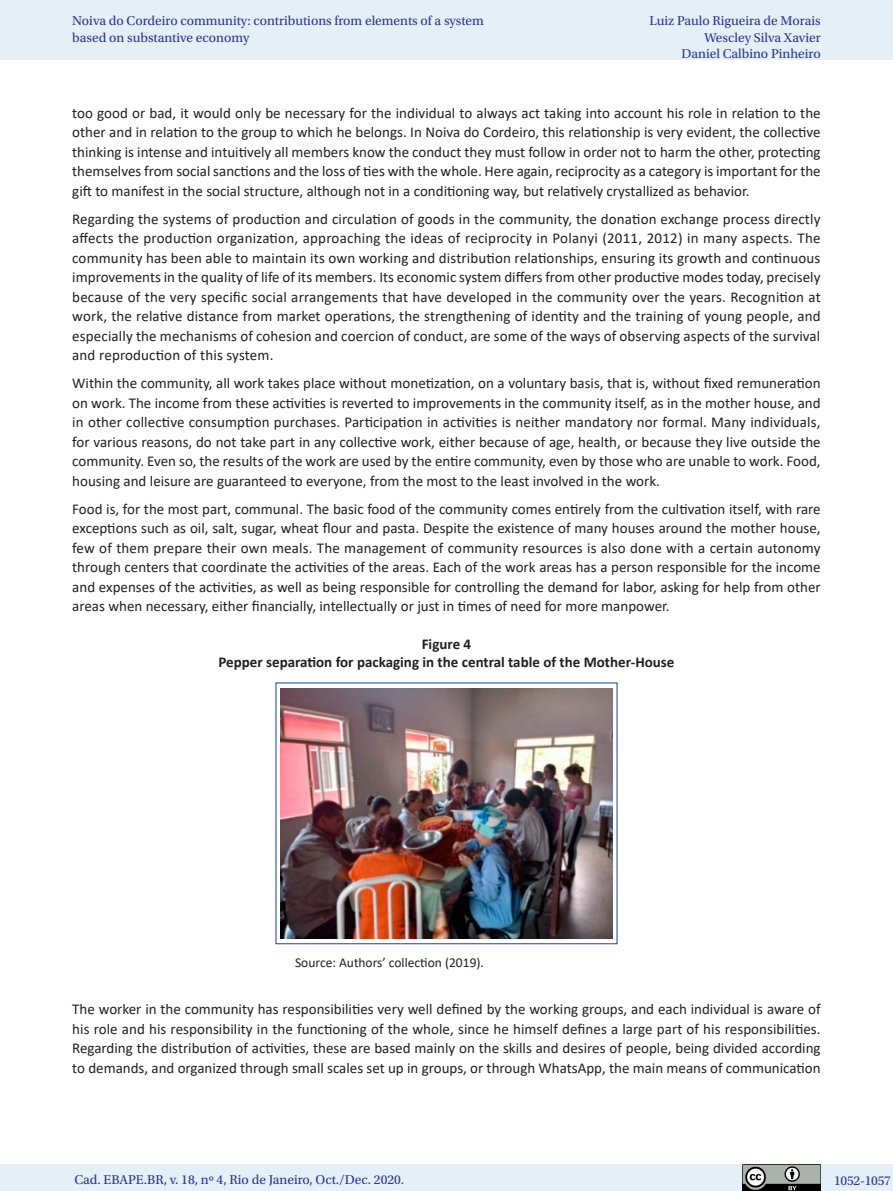
<style>
.page{position:relative;width:893px;height:1191px;background:#fff}
.page>*{position:absolute;margin:0;border:0;box-sizing:border-box;transform-origin:0 0}
._06_0_texto{font:15px/19.5px "Calibri";color:#231f20;text-align:justify}
._08_2_tabela_titulo{font:700 15px/18px "Calibri";color:#231f20;text-align:center}
.t1{font:13.5px/16.5px "Utopia Std";color:#2b3393}
._00__fonte_legenda_f{font:13.5px "Calibri";color:#231f20}
.t2{font:13.5px "Utopia Std";letter-spacing:-.02em;color:#2b3393}
</style>
<div class="page">
<div style="left:0;top:0;width:893px;height:60px;background:#e4eff8"></div>
<div style="left:0;top:1164px;width:893px;height:27px;background:#e4eff8"></div>
<img style="left:743px;top:1164px;width:78px;height:27px">
<img style="left:280px;top:688px;width:333px;height:250px">
<p class="t1" style="left:72px;top:13px;width:413px">Noiva do Cordeiro community: contributions from elements of a system based on substantive economy</p>
<p class="t1" style="left:649px;top:13px;width:173px;text-align:right">Luiz Paulo Rigueira de Morais<br>Wescley Silva Xavier<br>Daniel Calbino Pinheiro</p>
<p class="_06_0_texto" style="left:72px;top:102px;width:750px">too good or bad, it would only be necessary for the individual to always act taking into account his role in relation to the other and in relation to the group to which he belongs. In Noiva do Cordeiro, this relationship is very evident, the collective thinking is intense and intuitively all members know the conduct they must follow in order not to harm the other, protecting themselves from social sanctions and the loss of ties with the whole. Here again, reciprocity as a category is important for the gift to manifest in the social structure, although not in a conditioning way, but relatively crystallized as behavior.</p>
<p class="_06_0_texto" style="left:72px;top:208px;width:750px">Regarding the systems of production and circulation of goods in the community, the donation exchange process directly affects the production organization, approaching the ideas of reciprocity in Polanyi (2011, 2012) in many aspects. The community has been able to maintain its own working and distribution relationships, ensuring its growth and continuous improvements in the quality of life of its members. Its economic system differs from other productive modes today, precisely because of the very specific social arrangements that have developed in the community over the years. Recognition at work, the relative distance from market operations, the strengthening of identity and the training of young people, and especially the mechanisms of cohesion and coercion of conduct, are some of the ways of observing aspects of the survival and reproduction of this system.</p>
<p class="_06_0_texto" style="left:72px;top:373px;width:750px">Within the community, all work takes place without monetization, on a voluntary basis, that is, without fixed remuneration on work. The income from these activities is reverted to improvements in the community itself, as in the mother house, and in other collective consumption purchases. Participation in activities is neither mandatory nor formal. Many individuals, for various reasons, do not take part in any collective work, either because of age, health, or because they live outside the community. Even so, the results of the work are used by the entire community, even by those who are unable to work. Food, housing and leisure are guaranteed to everyone, from the most to the least involved in the work.</p>
<p class="_06_0_texto" style="left:72px;top:498px;width:750px">Food is, for the most part, communal. The basic food of the community comes entirely from the cultivation itself, with rare exceptions such as oil, salt, sugar, wheat flour and pasta. Despite the existence of many houses around the mother house, few of them prepare their own meals. The management of community resources is also done with a certain autonomy through centers that coordinate the activities of the areas. Each of the work areas has a person responsible for the income and expenses of the activities, as well as being responsible for controlling the demand for labor, asking for help from other areas when necessary, either financially, intellectually or just in times of need for more manpower.</p>
<p class="_08_2_tabela_titulo" style="left:218px;top:634px;width:458px">Figure 4<br>Pepper separation for packaging in the central table of the Mother-House</p>
<p class="_00__fonte_legenda_f" style="left:295px;top:953px;width:190px">Source: Authors’ collection (2019).</p>
<p class="_06_0_texto" style="left:72px;top:999px;width:750px">The worker in the community has responsibilities very well defined by the working groups, and each individual is aware of his role and his responsibility in the functioning of the whole, since he himself defines a large part of his responsibilities.<br>Regarding the distribution of activities, these are based mainly on the skills and desires of people, being divided according to demands, and organized through small scales set up in groups, or through WhatsApp, the main means of communication</p>
<p class="t1" style="left:74px;top:1171px;width:332px">Cad. EBAPE.BR, v. 18, nº 4, Rio de Janeiro, Oct./Dec. 2020.</p>
<p class="t2" style="left:834px;top:1173px;width:58px">1052-1057</p>
</div>
